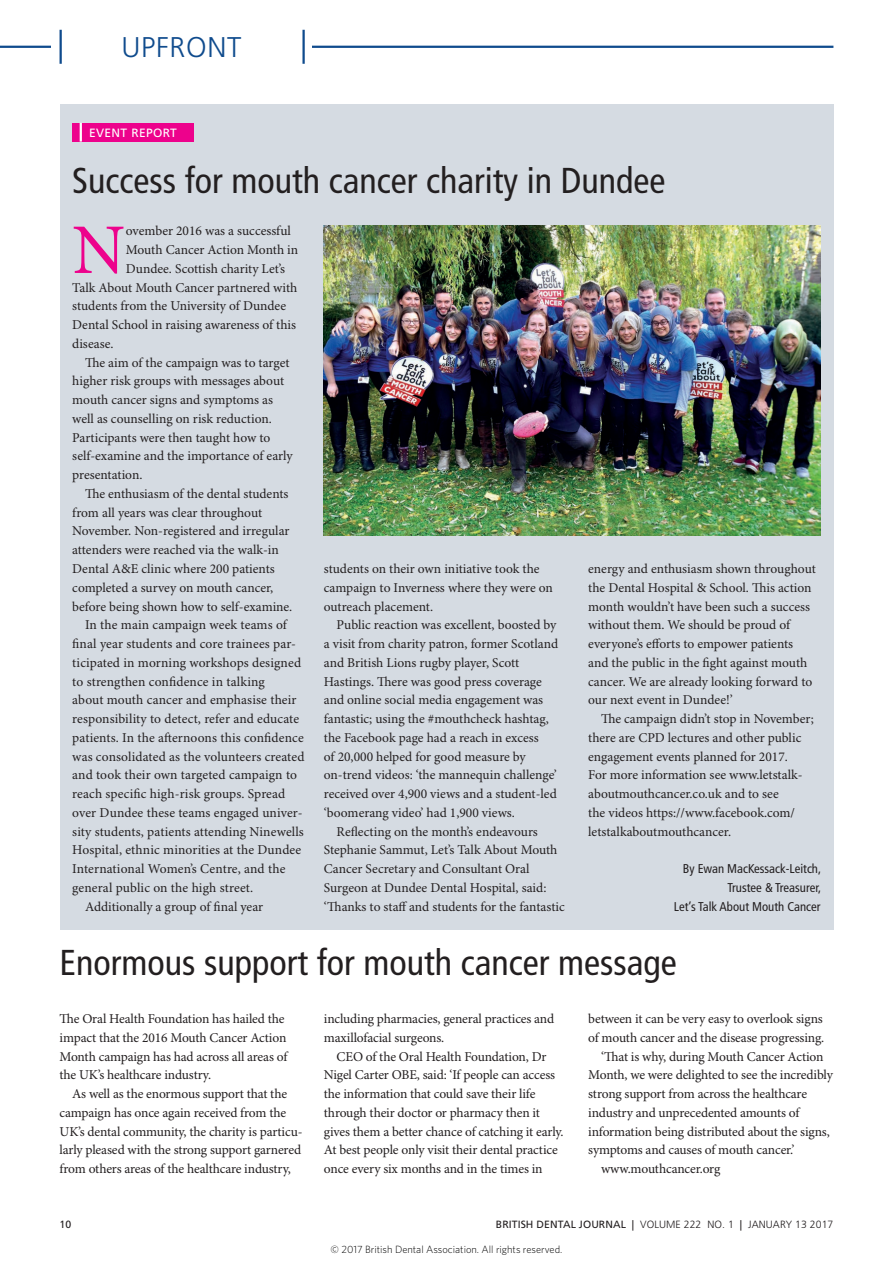
<style>
.page{position:relative;width:893px;height:1263px;background:#fff}
.page>*{position:absolute;margin:0;border:0;box-sizing:border-box;transform-origin:0 0}
.body_9pt_ragged_drop{font:71.25px "Minion Pro";color:#ed028c}
.heading___3{font:condensed 36px "Frutiger LT Std";color:#231f20}
.t1{font:300 28.5px "Frutiger LT Std";letter-spacing:.025em;color:#0f4b8d}
.body_9pt_ragged{font:13.5px/18.8px "Minion Pro";letter-spacing:-.005em;color:#231f20}
.body_9pt_ragged_drop-2{font:13.5px "Minion Pro";color:#231f20}
.body_9pt_ragged_1st{font:13.5px/18.8px "Minion Pro";letter-spacing:-.01em;color:#231f20}
.byline___1{font:condensed 12.75px/18.8px "Frutiger LT Std";color:#231f20;text-align:right}
.tag_-_2{font:12px "Frutiger LT Std";letter-spacing:.025em;color:#fff}
.t2{font:300 10.5px "Frutiger LT Std";letter-spacing:.005em;color:#231f20}
.t3{font:300 10.5px "Whitney";color:#000}
.t4{font:10.5px "Frutiger LT Std";color:#231f20}
.s1{font-weight:400}
</style>
<div class="page">
<div style="left:60px;top:104px;width:773px;height:825px;background:#d5dbe2"></div>
<div style="left:72px;top:123px;width:122px;height:19px;background:#ed028c"></div>
<svg style="left:80px;top:123px;width:2px;height:19px"></svg>
<img style="left:324px;top:226px;width:497px;height:309px">
<hr style="left:0;top:46px;width:833px;height:2px;background:#0f4b8d">
<div style="left:51px;top:30px;width:261px;height:34px;background:#fff"></div>
<hr style="left:302px;top:30px;width:3px;height:34px;background:#0f4b8d">
<hr style="left:60px;top:30px;width:2px;height:34px;background:#0f4b8d">
<h3 class="t1" style="left:121px;top:31px;width:121px">UPFRONT</h3>
<p class="tag_-_2" style="left:89px;top:125px;width:89px">EVENT REPORT</p>
<p class="heading___3" style="left:72px;top:159px;width:595px">Success for mouth cancer charity in Dundee</p>
<p class="body_9pt_ragged_drop" style="left:72px;top:208px;width:54px">N</p>
<p class="body_9pt_ragged_drop-2" style="left:126px;top:223px;width:167px">ovember 2016 was a successful</p>
<p class="body_9pt_ragged_drop-2" style="left:126px;top:242px;width:174px">Mouth Cancer Action Month in</p>
<p class="body_9pt_ragged_drop-2" style="left:126px;top:261px;width:161px">Dundee. Scottish charity Let’s</p>
<p class="body_9pt_ragged_drop-2" style="left:72px;top:279px;width:227px">Talk About Mouth Cancer partnered with</p>
<p class="body_9pt_ragged_drop-2" style="left:72px;top:298px;width:215px">students from the University of Dundee</p>
<p class="body_9pt_ragged_drop-2" style="left:72px;top:317px;width:225px">Dental School in raising awareness of this</p>
<p class="body_9pt_ragged_drop-2" style="left:72px;top:336px;width:43px">disease.</p>
<p class="body_9pt_ragged" style="left:72px;top:354px;width:222px;text-indent:13px">The aim of the campaign was to target higher risk groups with messages about mouth cancer signs and symptoms as well as counselling on risk reduction.<br>Participants were then taught how to self-examine and the importance of early presentation.</p>
<p class="body_9pt_ragged" style="left:72px;top:485px;width:222px;text-indent:13px">The enthusiasm of the dental students from all years was clear throughout November. Non-registered and irregular attenders were reached via the walk-in Dental A&amp;E clinic where 200 patients completed a survey on mouth cancer, before being shown how to self-examine.</p>
<p class="body_9pt_ragged" style="left:72px;top:616px;width:234px;text-indent:13px">In the main campaign week teams of final year students and core trainees par&shy;ticipated in morning workshops designed to strengthen confidence in talking<br>about mouth cancer and emphasise their responsibility to detect, refer and educate patients. In the afternoons this confidence was consolidated as the volunteers created and took their own targeted campaign to reach specific high-risk groups. Spread over Dundee these teams engaged univer&shy;sity students, patients attending Ninewells Hospital, ethnic minorities at the Dundee International Women’s Centre, and the general public on the high street.</p>
<p class="body_9pt_ragged" style="left:85px;top:897px;width:180px">Additionally a group of final year</p>
<p class="body_9pt_ragged" style="left:324px;top:560px;width:231px">students on their own initiative took the campaign to Inverness where they were on outreach placement.</p>
<p class="body_9pt_ragged" style="left:324px;top:616px;width:236px;text-indent:13px">Public reaction was excellent, boosted by a visit from charity patron, former Scotland and British Lions rugby player, Scott Hastings. There was good press coverage and online social media engagement was fantastic; using the #mouthcheck hashtag, the Facebook page had a reach in excess<br>of 20,000 helped for good measure by on-trend videos: ‘the mannequin challenge’ received over 4,900 views and a student-led ‘boomerang video’ had 1,900 views.</p>
<p class="body_9pt_ragged" style="left:324px;top:822px;width:242px;text-indent:13px">Reflecting on the month’s endeavours Stephanie Sammut, Let’s Talk About Mouth Cancer Secretary and Consultant Oral Surgeon at Dundee Dental Hospital, said: ‘Thanks to staff and students for the fantastic</p>
<p class="body_9pt_ragged" style="left:588px;top:560px;width:229px">energy and enthusiasm shown throughout the Dental Hospital &amp; School. This action month wouldn’t have been such a success without them. We should be proud of everyone’s efforts to empower patients and the public in the fight against mouth cancer. We are already looking forward to our next event in Dundee!’</p>
<p class="body_9pt_ragged" style="left:588px;top:710px;width:227px;text-indent:13px">The campaign didn’t stop in November; there are CPD lectures and other public engagement events planned for 2017.<br>For more information see www.letstalk&shy;aboutmouthcancer.co.uk and to see<br>the videos https://www.facebook.com/ letstalkaboutmouthcancer.</p>
<p class="byline___1" style="left:683px;top:859px;width:140px">By Ewan MacKessack-Leitch,<br>Trustee &amp; Treasurer,</p>
<p class="byline___1" style="left:674px;top:897px;width:148px">Let’s Talk About Mouth Cancer</p>
<p class="heading___3" style="left:60px;top:942px;width:619px">Enormous support for mouth cancer message</p>
<p class="body_9pt_ragged_1st" style="left:60px;top:1010px;width:229px">The Oral Health Foundation has hailed the impact that the 2016 Mouth Cancer Action Month campaign has had across all areas of the UK’s healthcare industry.</p>
<p class="body_9pt_ragged" style="left:60px;top:1085px;width:244px;text-indent:13px">As well as the enormous support that the campaign has once again received from the UK’s dental community, the charity is particu&shy;larly pleased with the strong support garnered from others areas of the healthcare industry,</p>
<p class="body_9pt_ragged" style="left:324px;top:1010px;width:232px">including pharmacies, general practices and maxillofacial surgeons.</p>
<p class="body_9pt_ragged" style="left:324px;top:1047px;width:241px;text-indent:13px">CEO of the Oral Health Foundation, Dr Nigel Carter OBE, said: ‘If people can access the information that could save their life through their doctor or pharmacy then it gives them a better chance of catching it early.<br>At best people only visit their dental practice once every six months and in the times in</p>
<p class="body_9pt_ragged" style="left:588px;top:1010px;width:238px">between it can be very easy to overlook signs of mouth cancer and the disease progressing.</p>
<p class="body_9pt_ragged" style="left:588px;top:1047px;width:246px;text-indent:13px">‘That is why, during Mouth Cancer Action Month, we were delighted to see the incredibly strong support from across the healthcare industry and unprecedented amounts of information being distributed about the signs, symptoms and causes of mouth cancer.’</p>
<p class="body_9pt_ragged" style="left:601px;top:1160px;width:121px">www.mouthcancer.org</p>
<p class="t4" style="left:60px;top:1218px;width:13px">10</p>
<p class="t2" style="left:496px;top:1219px;width:339px"><span class="s1">BRITISH DENTAL JOURNAL |</span> VOLUME 222 NO. 1 <span class="s1">|</span> JANUARY 13 2017</p>
<p class="t3" style="left:330px;top:1243px;width:233px">© 2017 British Dental Association. All rights reserved.</p>
</div>
